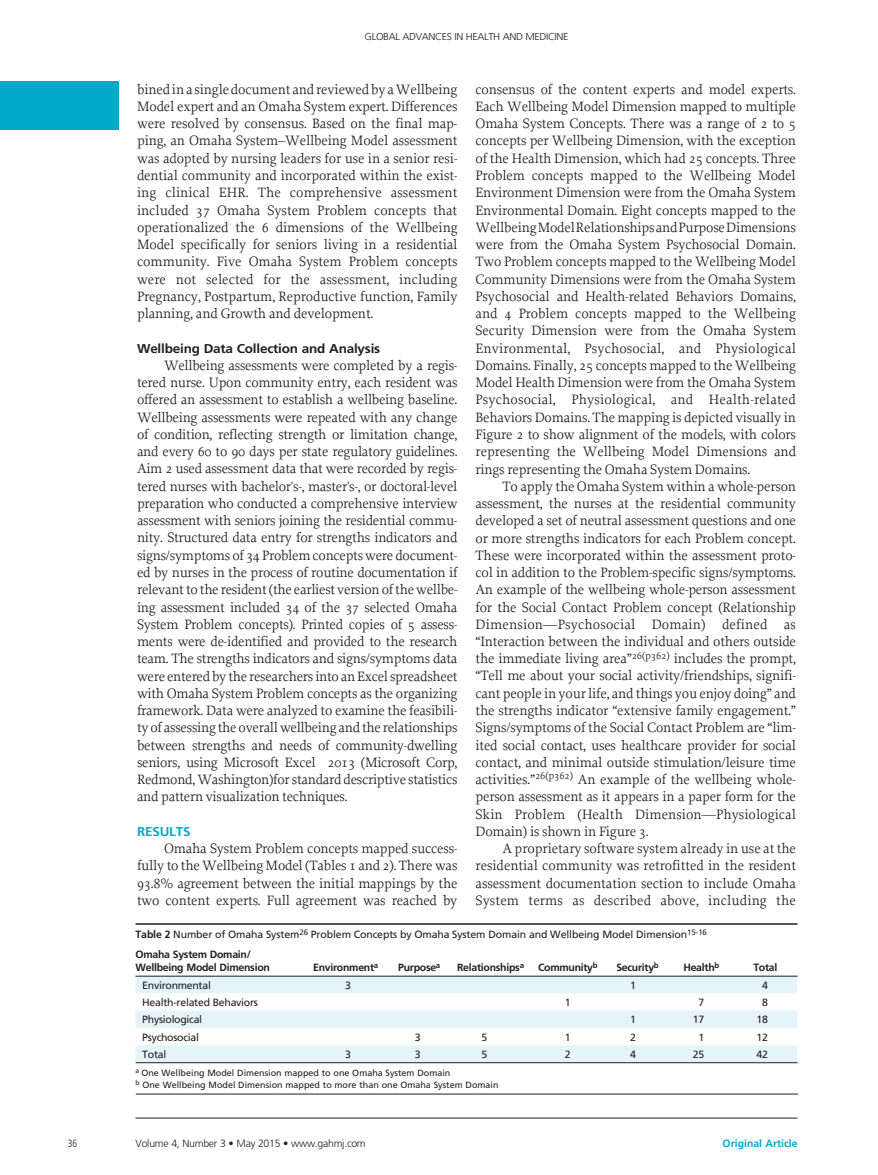
<style>
.page{position:relative;width:878px;height:1175px;background:#fff}
.page>*{position:absolute;margin:0;border:0;box-sizing:border-box;transform-origin:0 0}
.t1{font:14.25px/17.2px "Proforma";letter-spacing:-.015em;color:#231f20;text-align:justify}
.t2{font:700 12.9px "Frutiger AACN";letter-spacing:-.015em;color:#231f20;scale:1.05 1}
.t3{font:700 12.9px "Frutiger AACN";color:#00a9cc;scale:1.05 1}
.t4{font:10.5px/19.5px "Frutiger AACN";letter-spacing:-.01em;color:#231f20}
.t5{font:700 10.5px "Frutiger AACN";letter-spacing:-.025em;color:#231f20}
.t6{font:300 10.5px "Frutiger AACN";letter-spacing:-.025em;color:#231f20}
.t7{font:700 10.5px "Frutiger AACN";color:#00a9cc}
.t8{font:300 10.5px "Frutiger AACN";letter-spacing:-.025em;color:#231f20;scale:.8 1}
.t9{font:300 10.05px "Frutiger AACN";letter-spacing:-.035em;color:#231f20;scale:1.05 1}
.t10{font:9px/12px "Frutiger AACN";color:#231f20}
.s1{font-weight:700}
</style>
<div class="page">
<hr style="left:135px;top:1117px;width:662px;height:1px;background:#231f20">
<div style="left:0;top:81px;width:119px;height:49px;background:#00a9cc"></div>
<svg style="left:135px;top:976px;width:662px;height:86px;fill:#e4f4f8"></svg>
<hr style="left:135px;top:923px;width:662px;height:1px;background:#231f20">
<hr style="left:135px;top:975px;width:662px;height:1px;background:#231f20">
<hr style="left:135px;top:1062px;width:662px;height:1px;background:#231f20">
<hr style="left:136px;top:1093px;width:661px;height:1px;background:#231f20">
<p class="t9" style="left:364px;top:30px;width:196px">GLOBAL ADVANCES IN HEALTH AND MEDICINE</p>
<p class="t1" style="left:475px;top:80px;width:322px">consensus of the content experts and model experts.<br>Each Wellbeing Model Dimension mapped to multiple Omaha System Concepts. There was a range of 2 to 5 concepts per Wellbeing Dimension, with the exception of the Health Dimension, which had 25 concepts. Three Problem concepts mapped to the Wellbeing Model Environment Dimension were from the Omaha System Environmental Domain. Eight concepts mapped to the Wellbeing Model Relationships and Purpose Dimensions were from the Omaha System Psychosocial Domain.<br>Two Problem concepts mapped to the Wellbeing Model Community Dimensions were from the Omaha System Psychosocial and Health-related Behaviors Domains, and 4 Problem concepts mapped to the Wellbeing Security Dimension were from the Omaha System Environmental, Psychosocial, and Physiological Domains. Finally, 25 concepts mapped to the Wellbeing Model Health Dimension were from the Omaha System Psychosocial, Physiological, and Health-related Behaviors Domains. The mapping is depicted visually in Figure 2 to show alignment of the models, with colors representing the Wellbeing Model Dimensions and rings representing the Omaha System Domains.</p>
<p class="t1" style="left:475px;top:477px;width:322px;text-indent:27px">To apply the Omaha System within a whole-person assessment, the nurses at the residential community developed a set of neutral assessment questions and one or more strengths indicators for each Problem concept.<br>These were incorporated within the assessment proto&shy;col in addition to the Problem-specific signs/symptoms.<br>An example of the wellbeing whole-person assessment for the Social Contact Problem concept (Relationship Dimension—Psychosocial Domain) defined as “Interaction between the individual and others outside the immediate living area”<sup>26(p362)</sup> includes the prompt, “Tell me about your social activity/friendships, signifi&shy;cant people in your life, and things you enjoy doing” and the strengths indicator “extensive family engagement.” Signs/symptoms of the Social Contact Problem are “lim&shy;ited social contact, uses healthcare provider for social contact, and minimal outside stimulation/leisure time activities.”<sup>26(p362)</sup> An example of the wellbeing whole&shy;person assessment as it appears in a paper form for the Skin Problem (Health Dimension—Physiological Domain) is shown in Figure 3.</p>
<p class="t1" style="left:475px;top:839px;width:322px;text-indent:27px">A proprietary software system already in use at the residential community was retrofitted in the resident assessment documentation section to include Omaha System terms as described above, including the</p>
<p class="t4" style="left:135px;top:924px;width:573px"><span class="s1">Table 2</span> Number of Omaha System<sup>26</sup> Problem Concepts by Omaha System Domain and Wellbeing Model Dimension<sup>15-16<br></sup><span class="s1">Omaha System Domain/</span></p>
<p class="t5" style="left:135px;top:961px;width:136px">Wellbeing Model Dimension</p>
<p class="t5" style="left:313px;top:961px;width:67px">Environment<sup>a</sup></p>
<p class="t5" style="left:398px;top:961px;width:44px">Purpose<sup>a</sup></p>
<p class="t5" style="left:457px;top:961px;width:68px">Relationships<sup>a</sup></p>
<p class="t5" style="left:538px;top:961px;width:61px">Community<sup>b</sup></p>
<p class="t5" style="left:616px;top:961px;width:44px">Security<sup>b</sup></p>
<p class="t5" style="left:683px;top:961px;width:37px">Health<sup>b</sup></p>
<p class="t5" style="left:753px;top:961px;width:26px">Total</p>
<p class="t4" style="left:142px;top:975px;width:70px">Environmental</p>
<p class="t4" style="left:345px;top:975px;width:7px">3</p>
<p class="t4" style="left:630px;top:975px;width:7px">1</p>
<p class="t4" style="left:762px;top:975px;width:7px">4</p>
<p class="t4" style="left:142px;top:992px;width:117px">Health-related Behaviors</p>
<p class="t4" style="left:565px;top:992px;width:7px">1</p>
<p class="t4" style="left:698px;top:992px;width:7px">7</p>
<p class="t4" style="left:762px;top:992px;width:7px">8</p>
<p class="t4" style="left:142px;top:1009px;width:61px">Physiological</p>
<p class="t4" style="left:630px;top:1009px;width:7px">1</p>
<p class="t4" style="left:692px;top:1009px;width:13px">17</p>
<p class="t4" style="left:756px;top:1009px;width:13px">18</p>
<p class="t4" style="left:142px;top:1027px;width:58px">Psychosocial</p>
<p class="t4" style="left:415px;top:1027px;width:7px">3</p>
<p class="t4" style="left:481px;top:1027px;width:7px">5</p>
<p class="t4" style="left:565px;top:1027px;width:7px">1</p>
<p class="t4" style="left:630px;top:1027px;width:7px">2</p>
<p class="t4" style="left:698px;top:1027px;width:7px">1</p>
<p class="t4" style="left:756px;top:1027px;width:13px">12</p>
<p class="t4" style="left:142px;top:1044px;width:26px">Total</p>
<p class="t4" style="left:345px;top:1044px;width:7px">3</p>
<p class="t4" style="left:414px;top:1044px;width:7px">3</p>
<p class="t4" style="left:481px;top:1044px;width:7px">5</p>
<p class="t4" style="left:565px;top:1044px;width:7px">2</p>
<p class="t4" style="left:630px;top:1044px;width:7px">4</p>
<p class="t4" style="left:692px;top:1044px;width:13px">25</p>
<p class="t4" style="left:756px;top:1044px;width:13px">42</p>
<p class="t10" style="left:135px;top:1067px;width:364px"><sup>a</sup> One Wellbeing Model Dimension mapped to one Omaha System Domain<br><sup>b</sup> One Wellbeing Model Dimension mapped to more than one Omaha System Domain</p>
<p class="t1" style="left:137px;top:80px;width:322px">bined in a single document and reviewed by a Wellbeing Model expert and an Omaha System expert. Differences were resolved by consensus. Based on the final map&shy;ping, an Omaha System–Wellbeing Model assessment was adopted by nursing leaders for use in a senior resi&shy;dential community and incorporated within the exist&shy;ing clinical EHR. The comprehensive assessment included 37 Omaha System Problem concepts that operationalized the 6 dimensions of the Wellbeing Model specifically for seniors living in a residential community. Five Omaha System Problem concepts were not selected for the assessment, including Pregnancy, Postpartum, Reproductive function, Family planning, and Growth and development.</p>
<p class="t2" style="left:137px;top:340px;width:233px">Wellbeing Data Collection and Analysis</p>
<p class="t1" style="left:137px;top:356px;width:322px;text-indent:27px">Wellbeing assessments were completed by a regis&shy;tered nurse. Upon community entry, each resident was offered an assessment to establish a wellbeing baseline.<br>Wellbeing assessments were repeated with any change of condition, reflecting strength or limitation change, and every 60 to 90 days per state regulatory guidelines.<br>Aim 2 used assessment data that were recorded by regis&shy;tered nurses with bachelor's-, master's-, or doctoral-level preparation who conducted a comprehensive interview assessment with seniors joining the residential commu&shy;nity. Structured data entry for strengths indicators and signs/symptoms of 34 Problem concepts were document&shy;ed by nurses in the process of routine documentation if relevant to the resident (the earliest version of the wellbe&shy;ing assessment included 34 of the 37 selected Omaha System Problem concepts). Printed copies of 5 assess&shy;ments were de-identified and provided to the research team. The strengths indicators and signs/symptoms data were entered by the researchers into an Excel spreadsheet with Omaha System Problem concepts as the organizing framework. Data were analyzed to examine the feasibili&shy;ty of assessing the overall wellbeing and the relationships between strengths and needs of community-dwelling seniors, using Microsoft Excel 2013 (Microsoft Corp, Redmond, Washington)for standard descriptive statistics and pattern visualization techniques.</p>
<p class="t3" style="left:137px;top:823px;width:16px">Results</p>
<p class="t1" style="left:137px;top:839px;width:322px;text-indent:27px">Omaha System Problem concepts mapped success&shy;fully to the Wellbeing Model (Tables 1 and 2). There was 93.8% agreement between the initial mappings by the two content experts. Full agreement was reached by</p>
<p class="t8" style="left:68px;top:1137px;width:13px">36</p>
<p class="t6" style="left:135px;top:1137px;width:232px">Volume 4, Number 3 • May 2015 • www.gahmj.com</p>
<p class="t7" style="left:722px;top:1136px;width:76px">Original Article</p>
</div>
